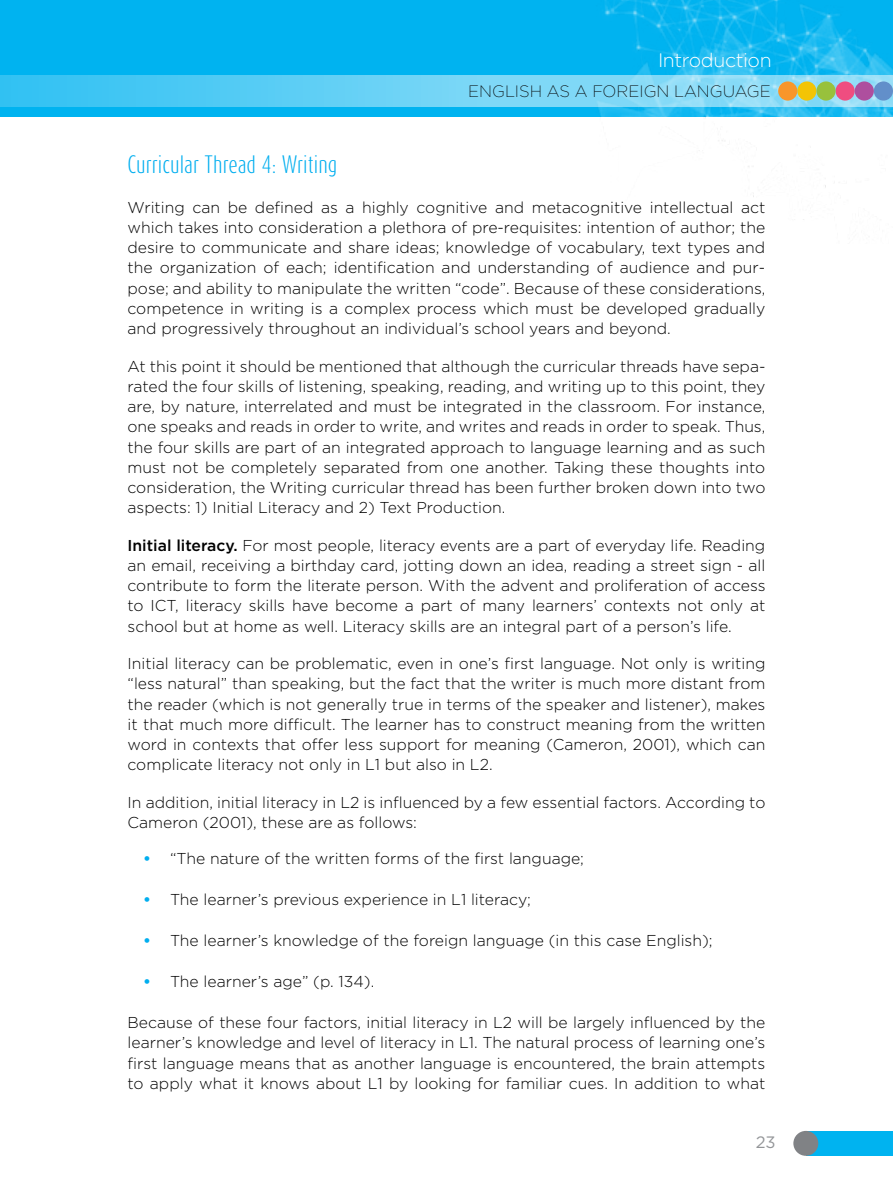
<style>
.page{position:relative;width:893px;height:1191px;background:#fff}
.page>*{position:absolute;margin:0;border:0;box-sizing:border-box;transform-origin:0 0}
.t1{font:300 21px "Dax Compact";color:#00aeef}
.t2{font:300 19.5px "Gotham";letter-spacing:-.02em;color:#fff}
.t3{font:200 16.5px "Gotham";color:#000}
.t4{font:16.5px "Gotham";color:#939598}
.t5{font:300 15.75px/20.2px "Gotham";color:#000;text-align:justify}
.s1{font-weight:500}
.s2{font-weight:700;color:#00aeef}
</style>
<div class="page">
<div style="left:0;top:0;width:893px;height:117px;background:#00b3f0"></div>
<img style="left:598px;top:0;width:295px;height:220px">
<svg style="left:0;top:75px;width:893px;height:32px"></svg>
<div style="left:874px;top:81px;width:19px;height:20px;background:#628fca;border-radius:50%"></div>
<div style="left:797px;top:81px;width:19px;height:20px;background:#f3c405;border-radius:50%"></div>
<div style="left:836px;top:81px;width:19px;height:20px;background:#ef4d80;border-radius:50%"></div>
<div style="left:855px;top:81px;width:19px;height:20px;background:#ae4f9e;border-radius:50%"></div>
<div style="left:778px;top:81px;width:19px;height:20px;background:#f8962a;border-radius:50%"></div>
<div style="left:816px;top:81px;width:20px;height:20px;background:#98c13c;border-radius:50%"></div>
<div style="left:806px;top:1130px;width:87px;height:25px;background:#00b3f0"></div>
<div style="left:793px;top:1130px;width:25px;height:25px;background:#808285;border-radius:50%"></div>
<p class="t2" style="left:658px;top:47px;width:115px">Introduction</p>
<p class="t3" style="left:468px;top:81px;width:304px">ENGLISH AS A FOREIGN LANGUAGE</p>
<h1 class="t1" style="left:128px;top:151px;width:211px">Curricular Thread 4: Writing</h1>
<p class="t5" style="left:128px;top:196px;width:639px">Writing can be defined as a highly cognitive and metacognitive intellectual act which takes into consideration a plethora of pre-requisites: intention of author; the desire to communicate and share ideas; knowledge of vocabulary, text types and the organization of each; identification and understanding of audience and pur&shy;pose; and ability to manipulate the written “code”. Because of these considerations, competence in writing is a complex process which must be developed gradually and progressively throughout an individual’s school years and beyond.</p>
<p class="t5" style="left:128px;top:355px;width:639px">At this point it should be mentioned that although the curricular threads have sepa&shy;rated the four skills of listening, speaking, reading, and writing up to this point, they are, by nature, interrelated and must be integrated in the classroom. For instance, one speaks and reads in order to write, and writes and reads in order to speak. Thus, the four skills are part of an integrated approach to language learning and as such must not be completely separated from one another. Taking these thoughts into consideration, the Writing curricular thread has been further broken down into two aspects: 1) Initial Literacy and 2) Text Production.</p>
<p class="t5" style="left:128px;top:534px;width:639px"><span class="s1">Initial literacy.</span> For most people, literacy events are a part of everyday life. Reading an email, receiving a birthday card, jotting down an idea, reading a street sign - all contribute to form the literate person. With the advent and proliferation of access to ICT, literacy skills have become a part of many learners’ contexts not only at school but at home as well. Literacy skills are an integral part of a person’s life.</p>
<p class="t5" style="left:128px;top:653px;width:639px">Initial literacy can be problematic, even in one’s first language. Not only is writing “less natural” than speaking, but the fact that the writer is much more distant from the reader (which is not generally true in terms of the speaker and listener), makes it that much more difficult. The learner has to construct meaning from the written word in contexts that offer less support for meaning (Cameron, 2001), which can complicate literacy not only in L1 but also in L2.</p>
<p class="t5" style="left:128px;top:791px;width:639px">In addition, initial literacy in L2 is influenced by a few essential factors. According to<br>Cameron (2001), these are as follows:</p>
<p class="t5" style="left:143px;top:848px;width:442px"><span class="s2">•</span> “The nature of the written forms of the first language;</p>
<p class="t5" style="left:143px;top:889px;width:389px"><span class="s2">•</span> The learner’s previous experience in L1 literacy;</p>
<p class="t5" style="left:143px;top:929px;width:571px"><span class="s2">•</span> The learner’s knowledge of the foreign language (in this case English);</p>
<p class="t5" style="left:143px;top:970px;width:233px"><span class="s2">•</span> The learner’s age” (p. 134).</p>
<p class="t5" style="left:128px;top:1012px;width:639px">Because of these four factors, initial literacy in L2 will be largely influenced by the learner’s knowledge and level of literacy in L1. The natural process of learning one’s first language means that as another language is encountered, the brain attempts to apply what it knows about L1 by looking for familiar cues. In addition to what</p>
<p class="t4" style="left:756px;top:1131px;width:21px">23</p>
</div>
